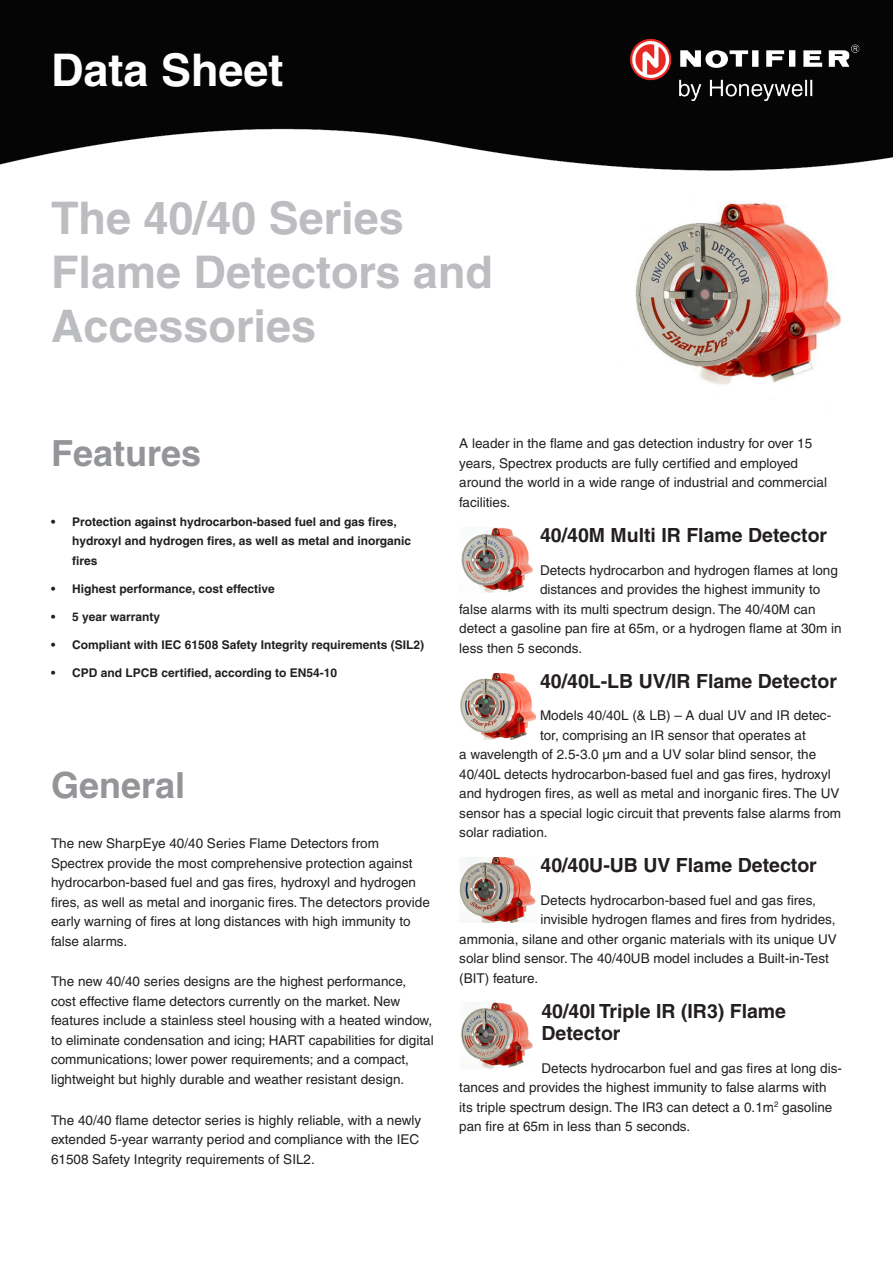
<style>
.page{position:relative;width:893px;height:1263px;background:#fff}
.page>*{position:absolute;margin:0;border:0;box-sizing:border-box;transform-origin:0 0}
.NOT_main_header{font:700 45px/54px "Helvetica";color:#bcbdc0}
.NOT_product_news{font:700 45px "Helvetica";color:#fff}
.NOT_sub_header{font:700 36px "Helvetica";color:#939598}
.NOT_paragraph_header{font:700 19.5px/22.5px "Helvetica";color:#231f20}
.NOT_body_text{font:13.5px/19.5px "Helvetica";color:#231f20}
.NOT_bullet_points{font:700 12px/19.5px "Helvetica";color:#231f20}
</style>
<div class="page">
<img style="left:0;top:0;width:893px;height:171px">
<img style="left:631px;top:0;width:262px;height:101px">
<div style="left:50px;top:518px;width:7px;height:7px;border:3px solid #fff;border-radius:50%"></div>
<div style="left:50px;top:585px;width:7px;height:7px;border:3px solid #fff;border-radius:50%"></div>
<div style="left:50px;top:613px;width:7px;height:7px;border:3px solid #fff;border-radius:50%"></div>
<div style="left:50px;top:641px;width:7px;height:7px;border:3px solid #fff;border-radius:50%"></div>
<div style="left:50px;top:669px;width:7px;height:7px;border:3px solid #fff;border-radius:50%"></div>
<img style="left:635px;top:203px;width:207px;height:182px">
<img style="left:461px;top:527px;width:72px;height:66px">
<img style="left:460px;top:673px;width:76px;height:66px">
<img style="left:460px;top:857px;width:76px;height:66px">
<img style="left:461px;top:1002px;width:72px;height:66px">
<p class="NOT_product_news" style="left:51px;top:42px;width:234px">Data Sheet</p>
<p class="NOT_main_header" style="left:51px;top:190px;width:354px">The 40/40 Series</p>
<p class="NOT_main_header" style="left:51px;top:244px;width:443px">Flame Detectors and<br>Accessories</p>
<p class="NOT_sub_header" style="left:51px;top:431px;width:152px">Features</p>
<p class="NOT_bullet_points" style="left:72px;top:511px;width:340px;text-indent:-21px">• Protection against hydrocarbon-based fuel and gas fires, hydroxyl and hydrogen fires, as well as metal and inorganic fires</p>
<p class="NOT_bullet_points" style="left:51px;top:578px;width:225px">• Highest performance, cost effective</p>
<p class="NOT_bullet_points" style="left:51px;top:606px;width:111px">• 5 year warranty</p>
<p class="NOT_bullet_points" style="left:51px;top:634px;width:375px">• Compliant with IEC 61508 Safety Integrity requirements (SIL2)</p>
<p class="NOT_bullet_points" style="left:51px;top:662px;width:288px">• CPD and LPCB certified, according to EN54-10</p>
<p class="NOT_sub_header" style="left:51px;top:764px;width:136px">General</p>
<p class="NOT_body_text" style="left:51px;top:833px;width:380px">The new SharpEye 40/40 Series Flame Detectors from Spectrex provide the most comprehensive protection against hydrocarbon-based fuel and gas fires, hydroxyl and hydrogen fires, as well as metal and inorganic fires. The detectors provide early warning of fires at long distances with high immunity to false alarms.</p>
<p class="NOT_body_text" style="left:51px;top:972px;width:384px">The new 40/40 series designs are the highest performance, cost effective flame detectors currently on the market. New features include a stainless steel housing with a heated window, to eliminate condensation and icing; HART capabilities for digital communications; lower power requirements; and a compact, lightweight but highly durable and weather resistant design.</p>
<p class="NOT_body_text" style="left:51px;top:1110px;width:372px">The 40/40 flame detector series is highly reliable, with a newly extended 5-year warranty period and compliance with the IEC<br>61508 Safety Integrity requirements of SIL2.</p>
<p class="NOT_body_text" style="left:459px;top:434px;width:369px">A leader in the flame and gas detection industry for over 15 years, Spectrex products are fully certified and employed around the world in a wide range of industrial and commercial facilities.</p>
<p class="NOT_paragraph_header" style="left:540px;top:524px;width:289px">40/40M Multi IR Flame Detector</p>
<p class="NOT_body_text" style="left:540px;top:560px;width:299px">Detects hydrocarbon and hydrogen flames at long</p>
<p class="NOT_body_text" style="left:540px;top:579px;width:282px">distances and provides the highest immunity to</p>
<p class="NOT_body_text" style="left:459px;top:599px;width:358px">false alarms with its multi spectrum design. The 40/40M can</p>
<p class="NOT_body_text" style="left:459px;top:618px;width:384px">detect a gasoline pan fire at 65m, or a hydrogen flame at 30m in</p>
<p class="NOT_body_text" style="left:459px;top:638px;width:124px">less then 5 seconds.</p>
<p class="NOT_paragraph_header" style="left:540px;top:669px;width:298px">40/40L-LB UV/IR Flame Detector</p>
<p class="NOT_body_text" style="left:540px;top:705px;width:293px">Models 40/40L (&amp; LB) – A dual UV and IR detec-</p>
<p class="NOT_body_text" style="left:540px;top:725px;width:267px">tor, comprising an IR sensor that operates at</p>
<p class="NOT_body_text" style="left:459px;top:744px;width:358px">a wavelength of 2.5-3.0 μm and a UV solar blind sensor, the</p>
<p class="NOT_body_text" style="left:459px;top:764px;width:373px">40/40L detects hydrocarbon-based fuel and gas fires, hydroxyl</p>
<p class="NOT_body_text" style="left:459px;top:783px;width:382px">and hydrogen fires, as well as metal and inorganic fires. The UV</p>
<p class="NOT_body_text" style="left:459px;top:803px;width:383px">sensor has a special logic circuit that prevents false alarms from</p>
<p class="NOT_body_text" style="left:459px;top:822px;width:90px">solar radiation.</p>
<p class="NOT_paragraph_header" style="left:540px;top:854px;width:278px">40/40U-UB UV Flame Detector</p>
<p class="NOT_body_text" style="left:540px;top:890px;width:277px">Detects hydrocarbon-based fuel and gas fires,</p>
<p class="NOT_body_text" style="left:540px;top:909px;width:297px">invisible hydrogen flames and fires from hydrides,</p>
<p class="NOT_body_text" style="left:459px;top:929px;width:379px">ammonia, silane and other organic materials with its unique UV</p>
<p class="NOT_body_text" style="left:459px;top:948px;width:371px">solar blind sensor. The 40/40UB model includes a Built-in-Test</p>
<p class="NOT_body_text" style="left:459px;top:968px;width:80px">(BIT) feature.</p>
<p class="NOT_paragraph_header" style="left:541px;top:999px;width:246px">40/40I Triple IR (IR3) Flame<br>Detector</p>
<p class="NOT_body_text" style="left:459px;top:1058px;width:384px;text-indent:82px">Detects hydrocarbon fuel and gas fires at long dis&shy;tances and provides the highest immunity to false alarms with its triple spectrum design. The IR3 can detect a 0.1m<sup>2</sup> gasoline pan fire at 65m in less than 5 seconds.</p>
</div>
